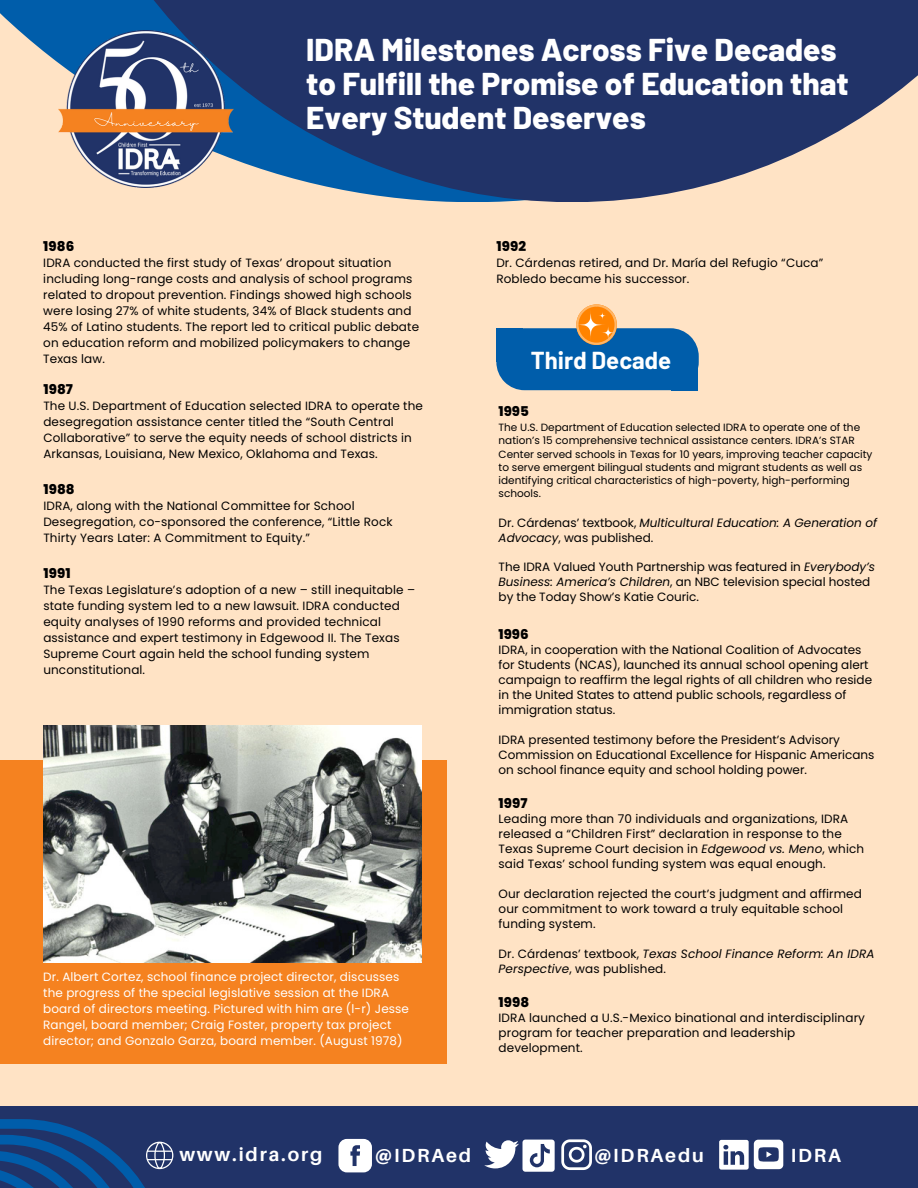
<style>
.page{position:relative;width:918px;height:1188px;background:#ffe3c5}
.page>*{position:absolute;margin:0;border:0;box-sizing:border-box;transform-origin:0 0}
.t1{font:800 31.5px/33.8px "Barlow";color:#fff}
.t2{font:700 24px "Barlow";color:#fff}
.t3{font:700 19.05px "Aileron";letter-spacing:.095em;color:#fff}
.t4{font:800 13.5px "Poppins";letter-spacing:.01em;color:#000}
.t5{font:12px/16px "Poppins";letter-spacing:.01em;color:#000}
.t6{font:12px/16px "Poppins";letter-spacing:.01em;color:#fff}
.t7{font:italic 12px/14.9px "Poppins";color:#000}
.t8{font:10.5px/13.2px "Poppins";color:#000}
.s1{font-style:normal}
.s2{font-style:italic}
</style>
<div class="page">
<div style="left:0;top:1106px;width:918px;height:82px;background:#213368"></div>
<svg style="left:0;top:1119px;width:173px;height:69px"></svg>
<svg style="left:338px;top:1139px;width:34px;height:33px"></svg>
<svg style="left:719px;top:1140px;width:64px;height:30px"></svg>
<svg style="left:484px;top:1139px;width:108px;height:33px"></svg>
<svg style="left:0;top:0;width:38px;height:47px;fill:#005daa"></svg>
<svg style="left:38px;top:0;width:880px;height:202px;background:#3f517c"></svg>
<img style="left:58px;top:30px;width:176px;height:158px">
<svg style="left:496px;top:304px;width:203px;height:86px"></svg>
<div style="left:0;top:760px;width:446px;height:304px;background:#f58220"></div>
<img style="left:43px;top:725px;width:378px;height:238px">
<p class="t1" style="left:306px;top:32px;width:544px">IDRA Milestones Across Five Decades to Fulfill the Promise of Education that<br>Every Student Deserves</p>
<p class="t4" style="left:43px;top:237px;width:33px">1986</p>
<p class="t5" style="left:43px;top:255px;width:377px">IDRA conducted the first study of Texas’ dropout situation including long-range costs and analysis of school programs related to dropout prevention. Findings showed high schools were losing 27% of white students, 34% of Black students and 45% of Latino students. The report led to critical public debate on education reform and mobilized policymakers to change Texas law.</p>
<p class="t4" style="left:43px;top:380px;width:31px">1987</p>
<p class="t5" style="left:43px;top:398px;width:381px">The U.S. Department of Education selected IDRA to operate the desegregation assistance center titled the “South Central Collaborative” to serve the equity needs of school districts in Arkansas, Louisiana, New Mexico, Oklahoma and Texas.</p>
<p class="t4" style="left:43px;top:480px;width:33px">1988</p>
<p class="t5" style="left:43px;top:498px;width:351px">IDRA, along with the National Committee for School<br>Desegregation, co-sponsored the conference, “Little Rock<br>Thirty Years Later: A Commitment to Equity.”</p>
<p class="t4" style="left:43px;top:564px;width:29px">1991</p>
<p class="t5" style="left:43px;top:582px;width:373px">The Texas Legislature’s adoption of a new – still inequitable – state funding system led to a new lawsuit. IDRA conducted equity analyses of 1990 reforms and provided technical assistance and expert testimony in Edgewood II. The Texas Supreme Court again held the school funding system unconstitutional.</p>
<p class="t6" style="left:43px;top:968px;width:367px">Dr. Albert Cortez, school finance project director, discusses the progress of the special legislative session at the IDRA board of directors meeting. Pictured with him are (l-r) Jesse Rangel, board member; Craig Foster, property tax project director; and Gonzalo Garza, board member. (August 1978)</p>
<p class="t4" style="left:496px;top:237px;width:31px">1992</p>
<p class="t5" style="left:496px;top:255px;width:329px">Dr. Cárdenas retired, and Dr. María del Refugio “Cuca”<br>Robledo became his successor.</p>
<p class="t2" style="left:531px;top:345px;width:142px">Third Decade</p>
<p class="t4" style="left:499px;top:402px;width:32px">1995</p>
<p class="t8" style="left:499px;top:421px;width:375px">The U.S. Department of Education selected IDRA to operate one of the nation’s 15 comprehensive technical assistance centers. IDRA’s STAR Center served schools in Texas for 10 years, improving teacher capacity to serve emergent bilingual students and migrant students as well as identifying critical characteristics of high-poverty, high-performing schools.</p>
<p class="t7" style="left:499px;top:515px;width:380px"><span class="s1">Dr. Cárdenas’ textbook,</span> Multicultural Education: A Generation of<br>Advocacy<span class="s1">, was published.</span></p>
<p class="t5" style="left:499px;top:560px;width:378px;line-height:14.9px">The IDRA Valued Youth Partnership was featured in <span class="s2">Everybody’s<br>Business: America’s Children</span>, an NBC television special hosted by the Today Show’s Katie Couric.</p>
<p class="t4" style="left:499px;top:625px;width:32px">1996</p>
<p class="t5" style="left:499px;top:642px;width:375px;line-height:15px">IDRA, in cooperation with the National Coalition of Advocates for Students (NCAS), launched its annual school opening alert campaign to reaffirm the legal rights of all children who reside in the United States to attend public schools, regardless of immigration status.</p>
<p class="t5" style="left:499px;top:732px;width:377px;line-height:15px">IDRA presented testimony before the President’s Advisory<br>Commission on Educational Excellence for Hispanic Americans on school finance equity and school holding power.</p>
<p class="t4" style="left:499px;top:794px;width:31px">1997</p>
<p class="t5" style="left:499px;top:811px;width:367px;line-height:15px">Leading more than 70 individuals and organizations, IDRA released a “Children First” declaration in response to the Texas Supreme Court decision in <span class="s2">Edgewood vs. Meno</span>, which said Texas’ school funding system was equal enough.</p>
<p class="t5" style="left:499px;top:886px;width:365px;line-height:15px">Our declaration rejected the court’s judgment and affirmed our commitment to work toward a truly equitable school funding system.</p>
<p class="t7" style="left:499px;top:946px;width:377px"><span class="s1">Dr. Cárdenas’ textbook,</span> Texas School Finance Reform: An IDRA<br>Perspective<span class="s1">, was published.</span></p>
<p class="t4" style="left:499px;top:993px;width:32px">1998</p>
<p class="t5" style="left:499px;top:1010px;width:368px;line-height:15px">IDRA launched a U.S.-Mexico binational and interdisciplinary program for teacher preparation and leadership development.</p>
<p class="t3" style="left:179px;top:1142px;width:145px">www.idra.org</p>
<p class="t3" style="left:375px;top:1143px;width:97px">@IDRAed</p>
<p class="t3" style="left:594px;top:1143px;width:111px">@IDRAedu</p>
<p class="t3" style="left:791px;top:1143px;width:52px">IDRA</p>
</div>
